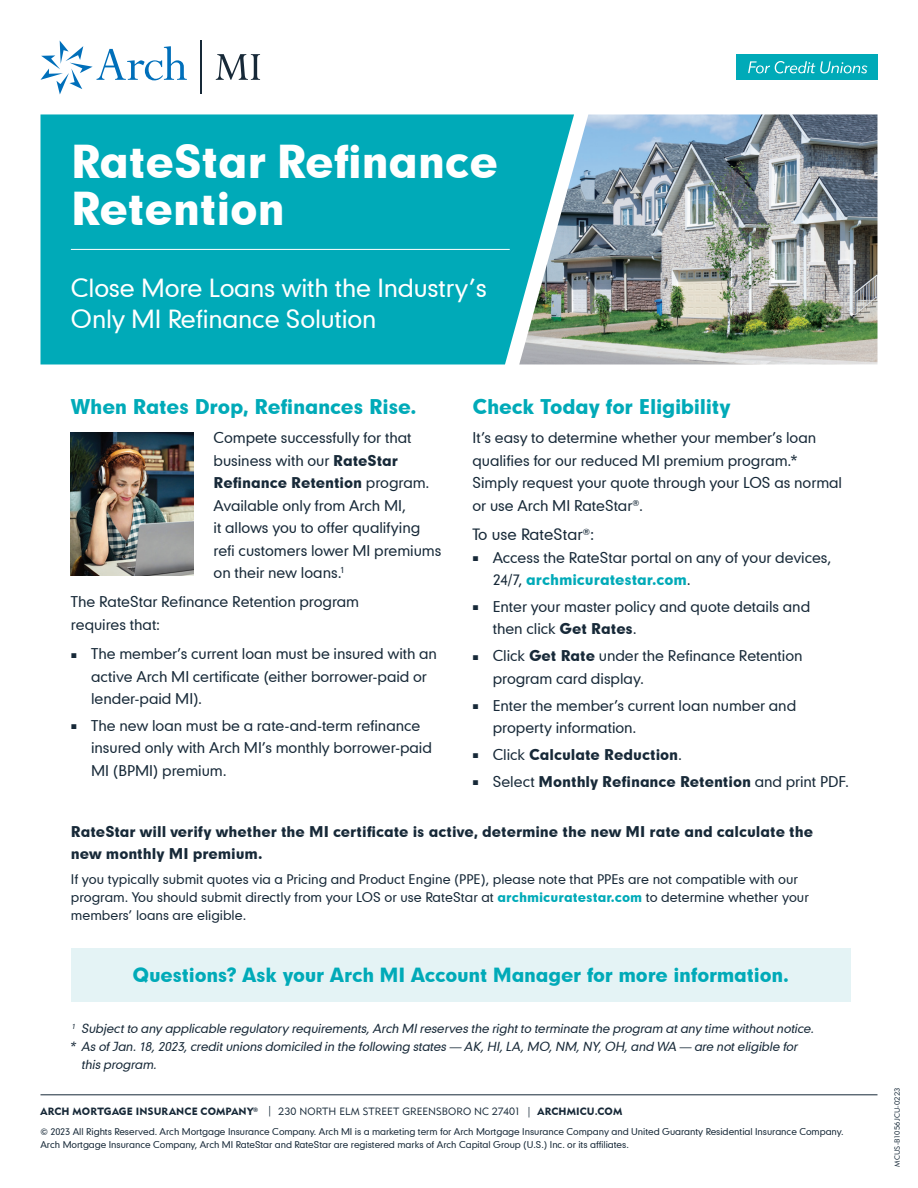
<style>
.page{position:relative;width:918px;height:1188px;background:#fff}
.page>*{position:absolute;margin:0;border:0;box-sizing:border-box;transform-origin:0 0}
.t1{font:43.5px/46.5px "Geometric 706 BT Black B";letter-spacing:-.01em;color:#fff}
.t2{font:24px/31.5px "Geometric 706 BT Medium B";letter-spacing:-.01em;color:#fff}
.t3{font:19.5px "Geometric 706 BT Black B";letter-spacing:-.015em;color:#00aab8}
.t4{font:18.75px "Geometric 706 BT Black B";letter-spacing:-.015em;color:#00aab8}
.t5{font:15px "Geometric 706 BT Medium B";color:#172938}
.t6{font:14.25px/22.5px "Geometric 706 BT Medium B";letter-spacing:-.005em;color:#172938}
.t7{font:14.25px/22.5px "Geometric 706 BT Black B";letter-spacing:-.005em;color:#172938}
.t8{font:14.25px "Geometric 706 BT Black B";letter-spacing:-.005em;color:#00aab8}
.t9{font:12.75px/18px "Geometric 706 BT Medium B";color:#172938}
.t10{font:italic 12px "Geometric 706 BT Medium B";color:#172938}
.t11{font:10.5px "Geometric 415 BT Black A";letter-spacing:.015em;color:#172938}
.t12{font:9px/12.8px "Geometric 706 BT Medium B";letter-spacing:-.005em;color:#172938}
.t13{font:7.5px "Geometric 415 BT Lite A";letter-spacing:.01em;color:#172938}
.s1{font-family:"Times New Roman";font-size:10.5px}
.s2{font-family:"Geometric 706 BT Medium B";color:#172938}
.s3{font-family:"Geometric 706 BT Black B"}
.s4{font-family:"Geometric 706 BT Medium B"}
.s5{font-family:"Geometric 706 BT Black B";color:#00aab8}
.s6{font-family:"Geometric 415 BT Lite A"}
</style>
<div class="page">
<svg style="left:40px;top:41px;width:147px;height:54px"></svg>
<hr style="left:201px;top:40px;width:1px;height:54px;background:#172938">
<svg style="left:216px;top:54px;width:44px;height:26px"></svg>
<div style="left:736px;top:54px;width:142px;height:26px;background:#00aab8"></div>
<svg style="left:748px;top:61px;width:119px;height:12px"></svg>
<hr style="left:40px;top:1095px;width:838px;height:1px;background:#172938">
<div style="left:40px;top:114px;width:479px;height:250px;background:#00aab8"></div>
<img style="left:519px;top:114px;width:359px;height:250px">
<div style="left:71px;top:948px;width:779px;height:54px;background:#e4f3f5"></div>
<hr style="left:71px;top:249px;width:439px;height:1px;background:#fff">
<img style="left:71px;top:433px;width:122px;height:142px">
<h1 class="t1" style="left:71px;top:137px;width:429px">RateStar Refinance<br>Retention</h1>
<h2 class="t2" style="left:71px;top:271px;width:418px">Close More Loans with the Industry’s<br>Only MI Refinance Solution</h2>
<h3 class="t3" style="left:472px;top:393px;width:260px">Check Today for Eligibility</h3>
<p class="t6" style="left:472px;top:426px;width:371px">It’s easy to determine whether your member’s loan qualifies for our reduced MI premium program.* Simply request your quote through your LOS as normal or use Arch MI RateStar<sup>®</sup>.</p>
<p class="t5" style="left:472px;top:525px;width:123px">To use RateStar<sup>®</sup>:</p>
<p class="t6" style="left:472px;top:546px;width:361px"><span class="s1">■</span> Access the RateStar portal on any of your devices,</p>
<p class="t8" style="left:493px;top:570px;width:199px"><span class="s2">24/7,</span> archmicuratestar.com<span class="s2">.</span></p>
<p class="t6" style="left:493px;top:595px;width:319px;text-indent:-20px"><span class="s1">■</span> Enter your master policy and quote details and then click <span class="s3">Get Rates</span>.</p>
<p class="t6" style="left:493px;top:644px;width:311px;text-indent:-20px"><span class="s1">■</span> Click <span class="s3">Get Rate</span> under the Refinance Retention program card display.</p>
<p class="t6" style="left:493px;top:694px;width:305px;text-indent:-20px"><span class="s1">■</span> Enter the member’s current loan number and property information.</p>
<p class="t7" style="left:472px;top:743px;width:211px"><span class="s1">■</span> <span class="s4">Click</span> Calculate Reduction<span class="s4">.</span></p>
<p class="t7" style="left:472px;top:770px;width:378px"><span class="s1">■</span> <span class="s4">Select</span> Monthly Refinance Retention <span class="s4">and print PDF.</span></p>
<p class="t7" style="left:71px;top:819px;width:744px">RateStar will verify whether the MI certificate is active, determine the new MI rate and calculate the new monthly MI premium.</p>
<p class="t9" style="left:71px;top:870px;width:740px">If you typically submit quotes via a Pricing and Product Engine (PPE), please note that PPEs are not compatible with our program. You should submit directly from your LOS or use RateStar at <span class="s5">archmicuratestar.com</span> to determine whether your members’ loans are eligible.</p>
<h3 class="t3" style="left:71px;top:393px;width:347px">When Rates Drop, Refinances Rise.</h3>
<p class="t6" style="left:214px;top:426px;width:200px">Compete successfully for that business with our <span class="s3">RateStar</span></p>
<p class="t7" style="left:214px;top:471px;width:217px">Refinance Retention <span class="s4">program.</span></p>
<p class="t6" style="left:214px;top:494px;width:229px">Available only from Arch MI,<br>it allows you to offer qualifying refi customers lower MI premiums on their new loans.<sup>1</sup></p>
<p class="t6" style="left:71px;top:590px;width:290px">The RateStar Refinance Retention program requires that:</p>
<p class="t6" style="left:91px;top:642px;width:347px;text-indent:-20px"><span class="s1">■</span> The member’s current loan must be insured with an active Arch MI certificate (either borrower-paid or lender-paid MI).</p>
<p class="t6" style="left:91px;top:714px;width:342px;text-indent:-20px"><span class="s1">■</span> The new loan must be a rate-and-term refinance insured only with Arch MI’s monthly borrower-paid<br>MI (BPMI) premium.</p>
<h3 class="t4" style="left:132px;top:962px;width:658px">Questions? Ask your Arch MI Account Manager for more information.</h3>
<p class="t10" style="left:71px;top:1021px;width:747px"><sup>1</sup> Subjectto any applicable regulatory requirements,Arch MIreservesthe rightto terminate the program atany time withoutnotice.</p>
<p class="t10" style="left:69px;top:1039px;width:732px">* AsofJan.18,2023,creditunionsdomiciled in the following states— AK,HI,LA,MO,NM,NY,OH,and WA — are noteligible for</p>
<p class="t10" style="left:81px;top:1057px;width:80px">thisprogram.</p>
<p class="t11" style="left:40px;top:1105px;width:583px">ARCH MORTGAGE INSURANCE COMPANY<sup>®</sup> <span class="s6">| 230 NORTH ELM STREET GREENSBORO NC 27401 |</span> ARCHMICU.COM</p>
<p class="t12" style="left:40px;top:1125px;width:805px">© 2023 All Rights Reserved. Arch Mortgage Insurance Company. Arch MI is a marketing term for Arch Mortgage Insurance Company and United Guaranty Residential Insurance Company.<br>Arch Mortgage Insurance Company, Arch MI RateStar and RateStar are registered marks of Arch Capital Group (U.S.) Inc. or its affiliates.</p>
<p class="t13" style="left:892px;top:1167px;width:81px;rotate:-90deg">MCUS-B1056JCU-0223</p>
</div>
